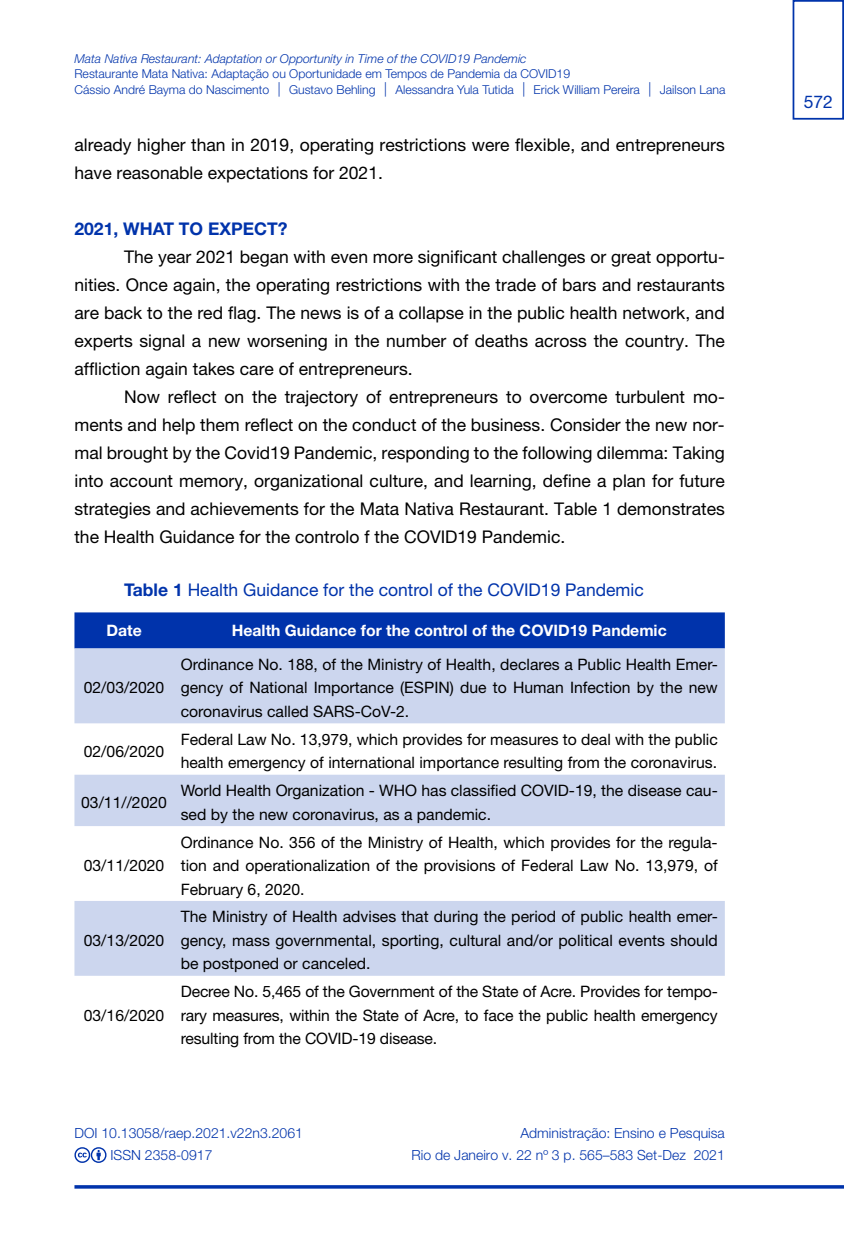
<style>
.page{position:relative;width:844px;height:1241px;background:#fff}
.page>*{position:absolute;margin:0;border:0;box-sizing:border-box;transform-origin:0 0}
.t1{font:17.5px/28px "Helvetica Neue";color:#000;text-align:justify}
.t2{font:17.5px "Helvetica Neue";color:#0033ab}
.t3{font:700 17.5px "Helvetica Neue";color:#0033ab}
.t4{font:15.75px/23.4px "Helvetica Neue";color:#000;text-align:justify}
.t5{font:700 15.75px "Helvetica Neue";color:#fff}
.t6{font:300 14px/21.7px "Helvetica Neue";color:#0033ab}
.t7{font:300 12.25px/15.8px "Helvetica Neue";color:#0033ab}
.t8{font:italic 300 12.25px "Helvetica Neue";color:#0033ab}
.s1{font-weight:700}
</style>
<div class="page">
<svg style="left:74px;top:1185px;width:769px;height:3px;background:#0c3daf"></svg>
<div style="left:792px;top:0;width:51px;height:120px;border:2px solid #0033ab"></div>
<svg style="left:74px;top:1147px;width:32px;height:15px"></svg>
<div style="left:74px;top:612px;width:650px;height:36px;background:#0033ab"></div>
<svg style="left:74px;top:648px;width:650px;height:327px;fill:#ccd6ee"></svg>
<p class="t8" style="left:74px;top:48px;width:453px">Mata Nativa Restaurant: Adaptation or Opportunity in Time of the COVID19 Pandemic</p>
<p class="t7" style="left:74px;top:65px;width:652px">Restaurante Mata Nativa: Adaptação ou Oportunidade em Tempos de Pandemia da COVID19<br>Cássio André Bayma do Nascimento ︱ Gustavo Behling ︱ Alessandra Yula Tutida ︱ Erick William Pereira ︱ Jailson Lana</p>
<p class="t1" style="left:74px;top:131px;width:651px">already higher than in 2019, operating restrictions were flexible, and entrepreneurs have reasonable expectations for 2021.</p>
<p class="t3" style="left:74px;top:218px;width:214px">2021, WHAT TO EXPECT?</p>
<p class="t1" style="left:74px;top:243px;width:651px;text-indent:50px">The year 2021 began with even more significant challenges or great opportu&shy;nities. Once again, the operating restrictions with the trade of bars and restaurants are back to the red flag. The news is of a collapse in the public health network, and experts signal a new worsening in the number of deaths across the country. The affliction again takes care of entrepreneurs.</p>
<p class="t1" style="left:74px;top:383px;width:651px;text-indent:50px">Now reflect on the trajectory of entrepreneurs to overcome turbulent mo&shy;ments and help them reflect on the conduct of the business. Consider the new nor&shy;mal brought by the Covid19 Pandemic, responding to the following dilemma: Taking into account memory, organizational culture, and learning, define a plan for future strategies and achievements for the Mata Nativa Restaurant. Table 1 demonstrates the Health Guidance for the controlo f the COVID19 Pandemic.</p>
<p class="t2" style="left:124px;top:576px;width:521px"><span class="s1">Table 1</span> Health Guidance for the control of the COVID19 Pandemic</p>
<p class="t5" style="left:106px;top:620px;width:37px">Date</p>
<p class="t5" style="left:232px;top:620px;width:436px">Health Guidance for the control of the COVID19 Pandemic</p>
<p class="t4" style="left:84px;top:677px;width:82px">02/03/2020</p>
<p class="t4" style="left:181px;top:653px;width:538px">Ordinance No. 188, of the Ministry of Health, declares a Public Health Emer&shy;gency of National Importance (ESPIN) due to Human Infection by the new coronavirus called SARS-CoV-2.</p>
<p class="t4" style="left:84px;top:740px;width:82px">02/06/2020</p>
<p class="t4" style="left:181px;top:728px;width:538px">Federal Law No. 13,979, which provides for measures to deal with the public health emergency of international importance resulting from the coronavirus.</p>
<p class="t4" style="left:81px;top:791px;width:87px">03/11//2020</p>
<p class="t4" style="left:181px;top:779px;width:538px">World Health Organization - WHO has classified COVID-19, the disease cau&shy;sed by the new coronavirus, as a pandemic.</p>
<p class="t4" style="left:84px;top:854px;width:82px">03/11/2020</p>
<p class="t4" style="left:181px;top:831px;width:538px">Ordinance No. 356 of the Ministry of Health, which provides for the regula&shy;tion and operationalization of the provisions of Federal Law No. 13,979, of February 6, 2020.</p>
<p class="t4" style="left:84px;top:929px;width:82px">03/13/2020</p>
<p class="t4" style="left:84px;top:1004px;width:82px">03/16/2020</p>
<p class="t4" style="left:181px;top:905px;width:538px">The Ministry of Health advises that during the period of public health emer&shy;gency, mass governmental, sporting, cultural and/or political events should be postponed or canceled.</p>
<p class="t4" style="left:181px;top:980px;width:538px">Decree No. 5,465 of the Government of the State of Acre. Provides for tempo&shy;rary measures, within the State of Acre, to face the public health emergency resulting from the COVID-19 disease.</p>
<p class="t6" style="left:110px;top:1120px;width:194px;text-indent:-36px">DOI 10.13058/raep.2021.v22n3.2061<br>ISSN 2358-0917</p>
<p class="t6" style="left:411px;top:1120px;width:315px;text-align:right">Administração: Ensino e Pesquisa<br>Rio de Janeiro v. 22 nº 3 p. 565–583 Set-Dez 2021</p>
<p class="t2" style="left:803px;top:89px;width:31px">572</p>
</div>
